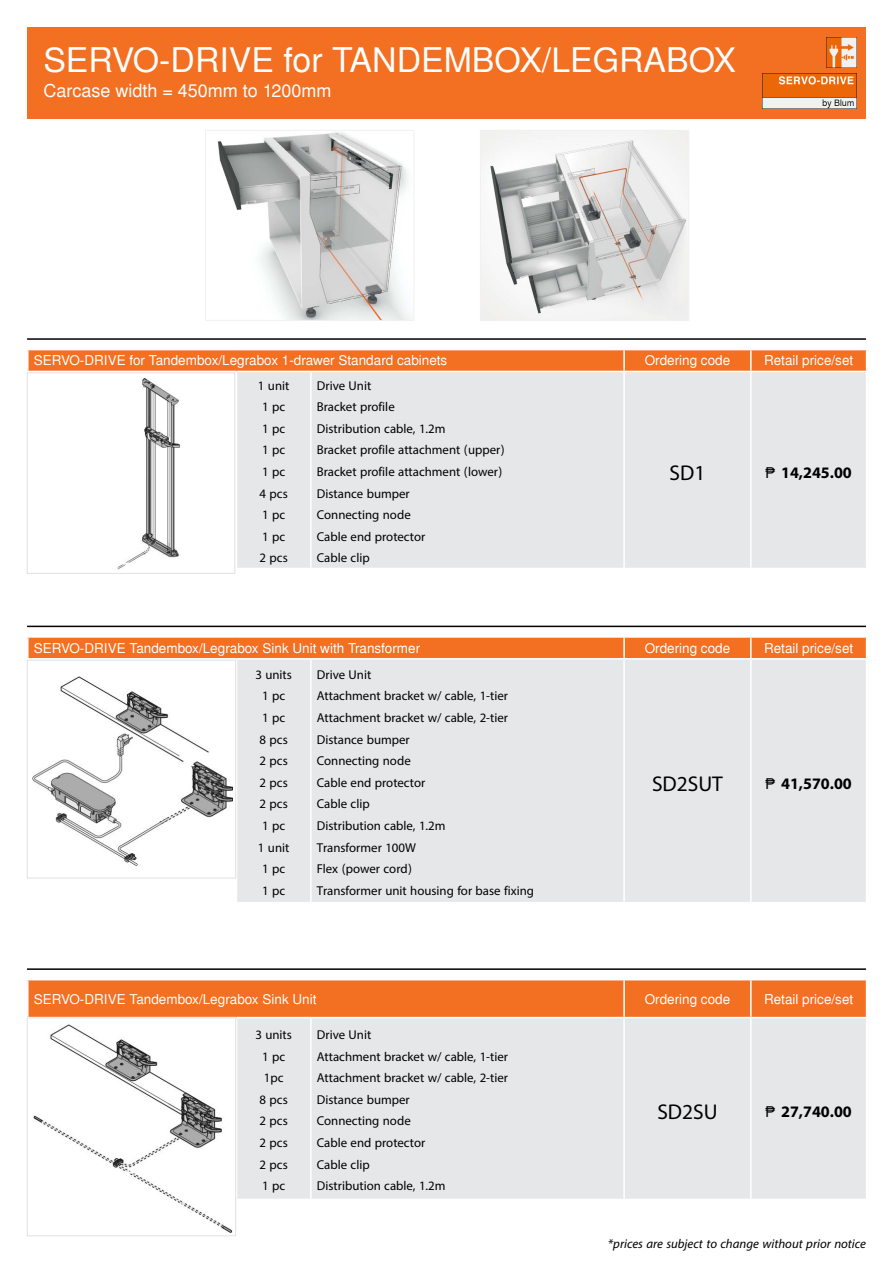
<style>
.page{position:relative;width:893px;height:1263px;background:#fff}
.page>*{position:absolute;margin:0;border:0;box-sizing:border-box;transform-origin:0 0}
.t1{font:33.9px "Nimbus San LCY";color:#fff}
.t2{font:30px "Myriad Arabic";color:#000}
.t3{font:700 22.5px "Myriad Arabic";color:#000}
.t4{font:18px/21.6px "Myriad Arabic";color:#000}
.t5{font:italic 18px "Myriad Arabic";color:#000}
.t6{font:18px "Nimbus San LCY";color:#fff}
.t7{font:13.5px "Nimbus San LCY";color:#fff}
.s1{font-family:"Arial";font-weight:400;font-size:15px}
</style>
<div class="page">
<div style="left:28px;top:637px;width:596px;height:22px;background:#f36f21"></div>
<div style="left:237px;top:659px;width:629px;height:243px;background:#e6e7e8"></div>
<hr style="left:27px;top:636px;width:210px;height:2px;background:#fff">
<hr style="left:27px;top:638px;width:2px;height:20px;background:#fff">
<hr style="left:237px;top:636px;width:74px;height:2px;background:#fff">
<hr style="left:311px;top:636px;width:313px;height:2px;background:#fff">
<hr style="left:623px;top:638px;width:2px;height:20px;background:#fff">
<div style="left:624px;top:637px;width:243px;height:21px;background:#f36f21"></div>
<hr style="left:27px;top:658px;width:210px;height:1px;background:#fff">
<hr style="left:237px;top:658px;width:74px;height:1px;background:#fff">
<hr style="left:311px;top:658px;width:313px;height:1px;background:#fff">
<hr style="left:310px;top:659px;width:2px;height:243px;background:#fff">
<hr style="left:623px;top:659px;width:2px;height:243px;background:#fff">
<hr style="left:750px;top:659px;width:2px;height:243px;background:#fff">
<div style="left:28px;top:350px;width:596px;height:21px;background:#f36f21"></div>
<div style="left:237px;top:372px;width:629px;height:196px;background:#e6e7e8"></div>
<hr style="left:27px;top:350px;width:2px;height:21px;background:#fff">
<hr style="left:623px;top:350px;width:2px;height:21px;background:#fff">
<svg style="left:624px;top:350px;width:243px;height:21px;background:#f3752a"></svg>
<hr style="left:310px;top:372px;width:2px;height:196px;background:#fff">
<hr style="left:623px;top:372px;width:2px;height:196px;background:#fff">
<hr style="left:750px;top:372px;width:2px;height:196px;background:#fff">
<hr style="left:27px;top:626px;width:839px;height:1px;background:#000">
<hr style="left:27px;top:338px;width:839px;height:2px;background:#000">
<img style="left:117px;top:378px;width:64px;height:191px">
<div style="left:27px;top:373px;width:208px;height:200px;border:1px solid #e0e1e2"></div>
<div style="left:27px;top:27px;width:839px;height:91px;background:#f36f21"></div>
<img style="left:762px;top:73px;width:95px;height:36px">
<img style="left:827px;top:38px;width:30px;height:30px">
<img style="left:217px;top:132px;width:195px;height:187px">
<div style="left:205px;top:130px;width:209px;height:191px;border:1px solid #f1f1f1"></div>
<img style="left:482px;top:132px;width:205px;height:187px">
<div style="left:480px;top:130px;width:209px;height:191px;border:1px solid #f1f1f1"></div>
<img style="left:32px;top:676px;width:200px;height:190px">
<div style="left:27px;top:660px;width:209px;height:218px;border:1px solid #e0e1e2"></div>
<div style="left:28px;top:980px;width:596px;height:37px;background:#f36f21"></div>
<div style="left:625px;top:980px;width:241px;height:37px;background:#f36f21"></div>
<div style="left:237px;top:1018px;width:629px;height:181px;background:#e6e7e8"></div>
<hr style="left:27px;top:980px;width:2px;height:37px;background:#fff">
<hr style="left:623px;top:980px;width:2px;height:37px;background:#fff">
<hr style="left:750px;top:980px;width:2px;height:37px;background:#fff">
<hr style="left:310px;top:1018px;width:2px;height:181px;background:#fff">
<hr style="left:623px;top:1018px;width:2px;height:181px;background:#fff">
<hr style="left:750px;top:1018px;width:2px;height:181px;background:#fff">
<hr style="left:27px;top:968px;width:839px;height:2px;background:#000">
<img style="left:33px;top:1024px;width:199px;height:208px">
<div style="left:27px;top:1018px;width:209px;height:218px;border:1px solid #e0e1e2"></div>
<h1 class="t1" style="left:43px;top:40px;width:694px">SERVO-DRIVE for TANDEMBOX/LEGRABOX</h1>
<p class="t6" style="left:43px;top:80px;width:290px">Carcase width = 450mm to 1200mm</p>
<p class="t7" style="left:34px;top:353px;width:415px">SERVO-DRIVE for Tandembox/Legrabox 1-drawer Standard cabinets</p>
<p class="t7" style="left:645px;top:353px;width:87px">Ordering code</p>
<p class="t7" style="left:764px;top:353px;width:90px">Retail price/set</p>
<p class="t4" style="left:258px;top:375px;width:33px">1 unit<br>1 pc<br>1 pc<br>1 pc<br>1 pc<br>4 pcs<br>1 pc<br>1 pc<br>2 pcs</p>
<p class="t4" style="left:317px;top:375px;width:189px">Drive Unit<br>Bracket profile<br>Distribution cable, 1.2m<br>Bracket profile attachment (upper)<br>Bracket profile attachment (lower)<br>Distance bumper<br>Connecting node<br>Cable end protector<br>Cable clip</p>
<h2 class="t2" style="left:670px;top:452px;width:37px">SD1</h2>
<p class="t3" style="left:765px;top:457px;width:88px"><span class="s1">₱</span> 14,245.00</p>
<p class="t7" style="left:34px;top:640px;width:388px">SERVO-DRIVE Tandembox/Legrabox Sink Unit with Transformer</p>
<p class="t7" style="left:645px;top:640px;width:87px">Ordering code</p>
<p class="t7" style="left:764px;top:640px;width:90px">Retail price/set</p>
<p class="t4" style="left:255px;top:664px;width:38px">3 units<br>1 pc<br>1 pc<br>8 pcs<br>2 pcs<br>2 pcs<br>2 pcs<br>1 pc<br>1 unit<br>1 pc<br>1 pc</p>
<p class="t4" style="left:317px;top:664px;width:219px">Drive Unit<br>Attachment bracket w/ cable, 1-tier<br>Attachment bracket w/ cable, 2-tier<br>Distance bumper<br>Connecting node<br>Cable end protector<br>Cable clip<br>Distribution cable, 1.2m<br>Transformer 100W<br>Flex (power cord)<br>Transformer unit housing for base fixing</p>
<h2 class="t2" style="left:652px;top:763px;width:72px">SD2SUT</h2>
<p class="t3" style="left:765px;top:768px;width:88px"><span class="s1">₱</span> 41,570.00</p>
<p class="t7" style="left:34px;top:991px;width:284px">SERVO-DRIVE Tandembox/Legrabox Sink Unit</p>
<p class="t7" style="left:645px;top:991px;width:87px">Ordering code</p>
<p class="t7" style="left:764px;top:991px;width:90px">Retail price/set</p>
<p class="t4" style="left:255px;top:1024px;width:38px">3 units<br>1 pc<br>1pc<br>8 pcs<br>2 pcs<br>2 pcs<br>2 pcs<br>1 pc</p>
<p class="t4" style="left:317px;top:1024px;width:193px">Drive Unit<br>Attachment bracket w/ cable, 1-tier<br>Attachment bracket w/ cable, 2-tier<br>Distance bumper<br>Connecting node<br>Cable end protector<br>Cable clip<br>Distribution cable, 1.2m</p>
<h2 class="t2" style="left:657px;top:1091px;width:62px">SD2SU</h2>
<p class="t3" style="left:765px;top:1096px;width:88px"><span class="s1">₱</span> 27,740.00</p>
<p class="t5" style="left:608px;top:1232px;width:260px">*prices are subject to change without prior notice</p>
</div>
